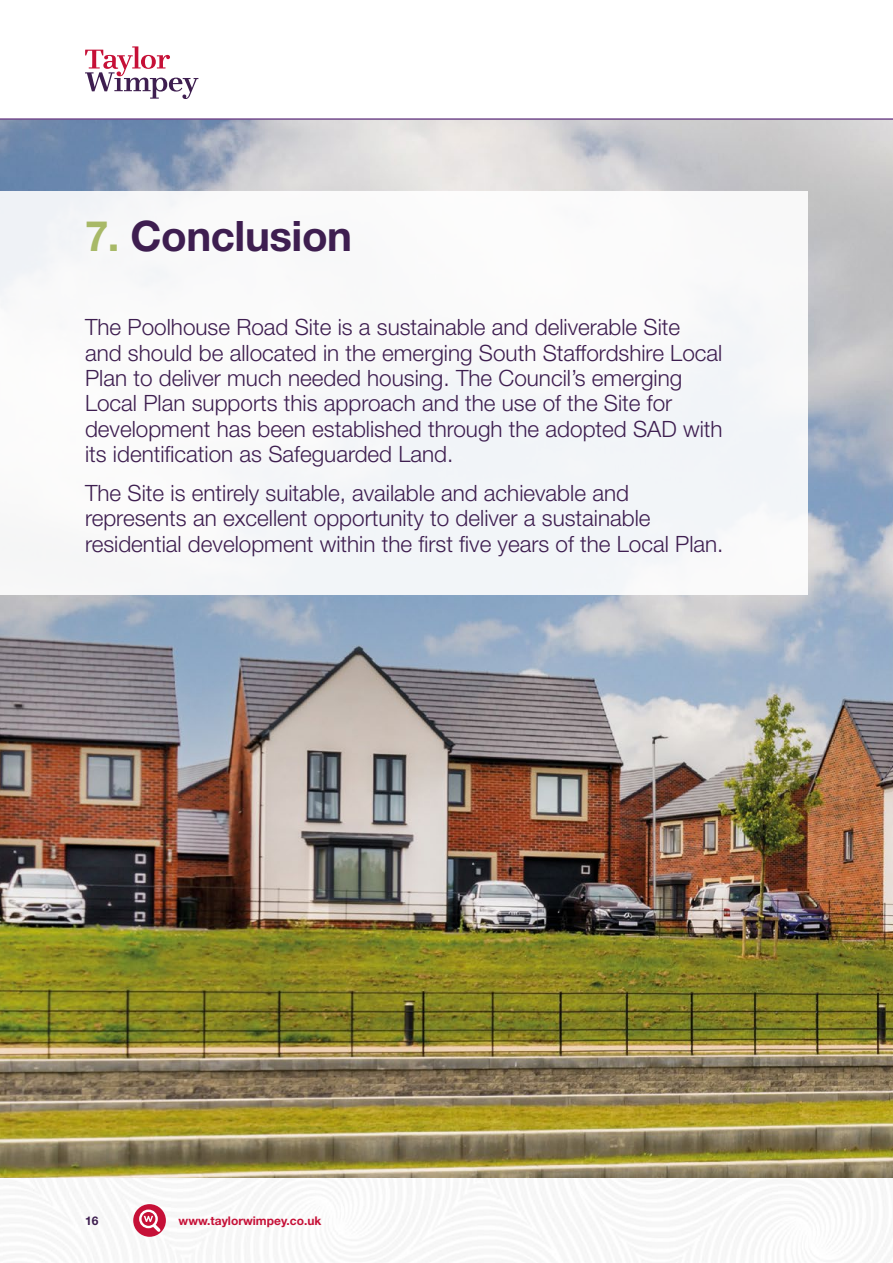
<style>
.page{position:relative;width:893px;height:1263px;background:#fff}
.page>*{position:absolute;margin:0;border:0;box-sizing:border-box;transform-origin:0 0}
.t1{font:700 42px "Helvetica Neue LT Std";letter-spacing:-.01em;color:#3e1e50}
.t2{font:300 22.5px/25.5px "Helvetica Neue LT Std";color:#3e1e50}
.t3{font:700 12px "Helvetica Neue LT Std";color:#c61037}
.t4{font:700 12px "Helvetica Neue LT Std";color:#3e1e50}
.s1{color:#a8b967}
</style>
<div class="page">
<svg style="left:133px;top:1204px;width:33px;height:33px"></svg>
<div style="left:139px;top:1209px;width:19px;height:19px;border:2px solid #fff;border-radius:50%"></div>
<svg style="left:144px;top:1216px;width:20px;height:19px"></svg>
<img style="left:0;top:120px;width:893px;height:1058px">
<div style="left:0;top:191px;width:808px;height:404px;background:#f8f8f9"></div>
<svg style="left:85px;top:46px;width:113px;height:53px"></svg>
<hr style="left:0;top:118px;width:893px;height:2px;background:#744b8d">
<h1 class="t1" style="left:85px;top:210px;width:269px"><span class="s1">7.</span> Conclusion</h1>
<p class="t2" style="left:85px;top:314px;width:639px">The Poolhouse Road Site is a sustainable and deliverable Site<br>and should be allocated in the emerging South Staffordshire Local Plan to deliver much needed housing. The Council’s emerging Local Plan supports this approach and the use of the Site for development has been established through the adopted SAD with its identification as Safeguarded Land.</p>
<p class="t2" style="left:85px;top:479px;width:640px">The Site is entirely suitable, available and achievable and represents an excellent opportunity to deliver a sustainable residential development within the first five years of the Local Plan.</p>
<p class="t4" style="left:85px;top:1213px;width:15px">16</p>
<p class="t3" style="left:179px;top:1213px;width:144px">www.taylorwimpey.co.uk</p>
</div>
